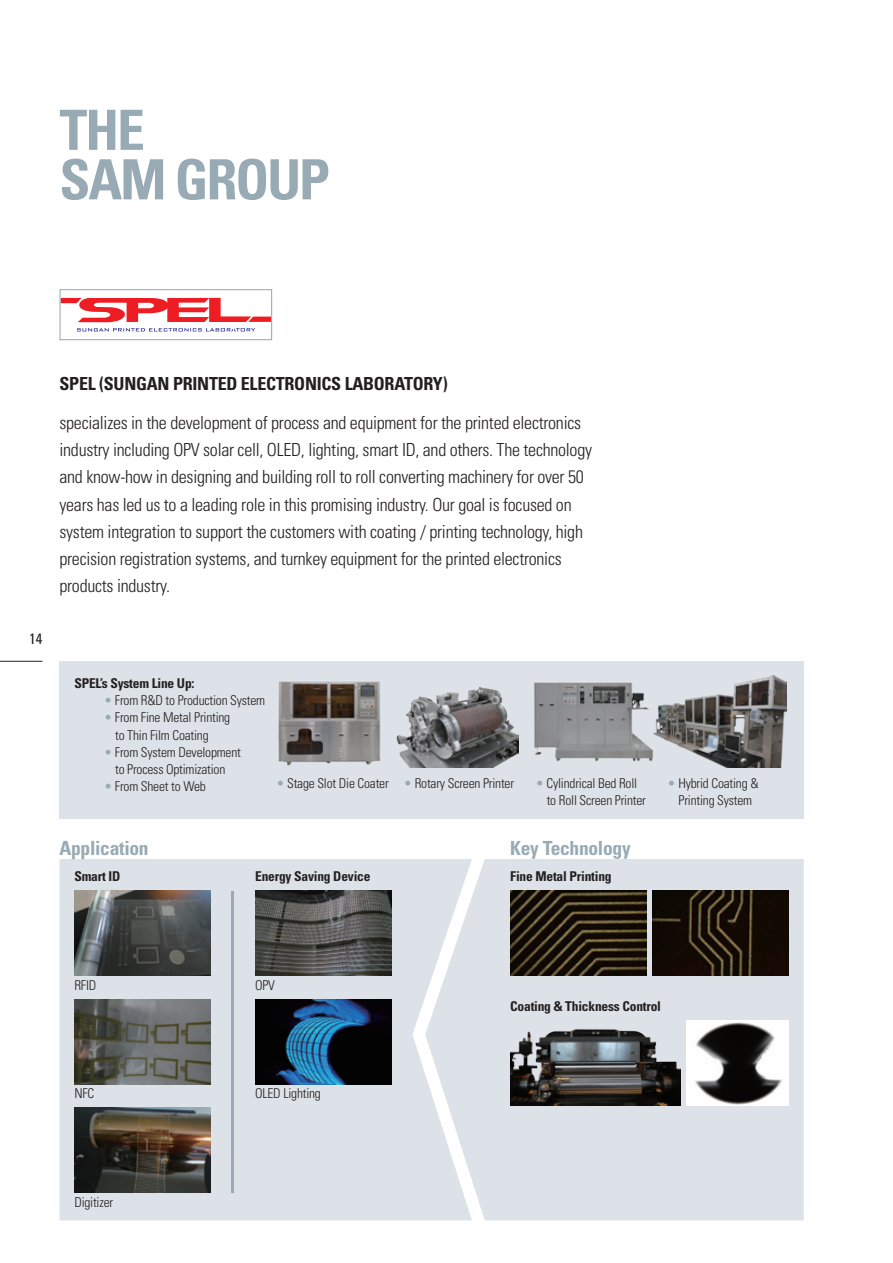
<style>
.page{position:relative;width:893px;height:1263px;background:#fff}
.page>*{position:absolute;margin:0;border:0;box-sizing:border-box;transform-origin:0 0}
.t1{font:700 condensed 55.5px/49.5px "Univers";letter-spacing:-.035em;color:#98aab4}
.t2{font:700 condensed 19.5px "Univers";letter-spacing:-.015em;color:#98aab4}
.t3{font:300 condensed 18px/27px "Univers";letter-spacing:-.015em;color:#231f20}
.t4{font:700 condensed 18px "Univers";letter-spacing:-.015em;color:#231f20}
.t5{font:condensed 15px "Univers";color:#231f20}
.t6{font:300 condensed 13.5px/17.2px "Univers";letter-spacing:-.015em;color:#231f20}
.t7{font:700 condensed 13.5px "Univers";letter-spacing:-.015em;color:#231f20}
.s1{color:#98aab4}
</style>
<div class="page">
<hr style="left:0;top:661px;width:43px;height:1px;background:#231f20">
<div style="left:60px;top:661px;width:744px;height:158px;background:#dce2e7"></div>
<div style="left:60px;top:859px;width:365px;height:361px;background:#dce2e7"></div>
<div style="left:425px;top:859px;width:379px;height:361px;background:#dce2e7"></div>
<svg style="left:62px;top:298px;width:208px;height:24px"></svg>
<svg style="left:77px;top:328px;width:178px;height:3px"></svg>
<div style="left:60px;top:289px;width:212px;height:51px;border:1px solid #98aab4"></div>
<img style="left:278px;top:681px;width:103px;height:85px">
<img style="left:396px;top:687px;width:123px;height:80px">
<img style="left:534px;top:682px;width:115px;height:80px">
<img style="left:649px;top:676px;width:138px;height:91px">
<img style="left:74px;top:891px;width:136px;height:85px">
<img style="left:510px;top:891px;width:136px;height:85px">
<img style="left:653px;top:891px;width:136px;height:85px">
<img style="left:255px;top:891px;width:136px;height:85px">
<img style="left:74px;top:999px;width:136px;height:85px">
<img style="left:510px;top:1020px;width:170px;height:86px">
<div style="left:687px;top:1020px;width:102px;height:86px;background:#fff"></div>
<img style="left:695px;top:1022px;width:87px;height:83px">
<img style="left:255px;top:999px;width:136px;height:85px">
<img style="left:74px;top:1108px;width:136px;height:85px">
<hr style="left:232px;top:891px;width:2px;height:302px;background:#98aab4">
<p class="t1" style="left:60px;top:105px;width:272px">THE<br>SAM gROuP</p>
<p class="t5" style="left:29px;top:629px;width:15px">14</p>
<p class="t4" style="left:60px;top:372px;width:390px">SPEL (SuNgAN PRINTED ELECTRONICS LABORATORY)</p>
<p class="t3" style="left:60px;top:410px;width:534px">specializes in the development of process and equipment for the printed electronics industry including oPV solar cell, oLed, lighting, smart id, and others. the technology and know-how in designing and building roll to roll converting machinery for over 50 years has led us to a leading role in this promising industry. our goal is focused on system integration to support the customers with coating / printing technology, high precision registration systems, and turnkey equipment for the printed electronics products industry.</p>
<p class="t7" style="left:74px;top:675px;width:122px">SPEL’s System Line up:</p>
<p class="t6" style="left:104px;top:692px;width:163px"><span class="s1">•</span> From r&amp;d to Production System</p>
<p class="t6" style="left:115px;top:709px;width:117px;text-indent:-11px"><span class="s1">•</span> From Fine Metal Printing to thin Film coating</p>
<p class="t6" style="left:104px;top:743px;width:138px;text-align:center"><span class="s1">•</span> From System development to Process optimization</p>
<p class="t6" style="left:104px;top:778px;width:103px"><span class="s1">•</span> From Sheet to Web</p>
<p class="t6" style="left:276px;top:774px;width:239px"><span class="s1">•</span> Stage Slot die coater <span class="s1">•</span> rotary Screen Printer</p>
<p class="t6" style="left:547px;top:774px;width:101px;text-indent:-11px"><span class="s1">•</span> cylindrical Bed roll to roll Screen Printer</p>
<p class="t6" style="left:668px;top:774px;width:92px;text-align:center"><span class="s1">•</span> hybrid coating &amp;<br>Printing System</p>
<p class="t2" style="left:60px;top:836px;width:91px">Application</p>
<p class="t2" style="left:510px;top:836px;width:122px">Key Technology</p>
<p class="t7" style="left:255px;top:868px;width:117px">Energy Saving Device</p>
<p class="t7" style="left:74px;top:868px;width:47px">Smart ID</p>
<p class="t7" style="left:510px;top:868px;width:103px">Fine Metal Printing</p>
<p class="t6" style="left:74px;top:976px;width:23px">rFid</p>
<p class="t6" style="left:255px;top:976px;width:21px">oPV</p>
<p class="t6" style="left:74px;top:1085px;width:21px">nFc</p>
<p class="t6" style="left:255px;top:1085px;width:67px">oLed Lighting</p>
<p class="t7" style="left:510px;top:998px;width:152px">Coating &amp; Thickness Control</p>
<p class="t6" style="left:74px;top:1193px;width:40px">digitizer</p>
</div>
